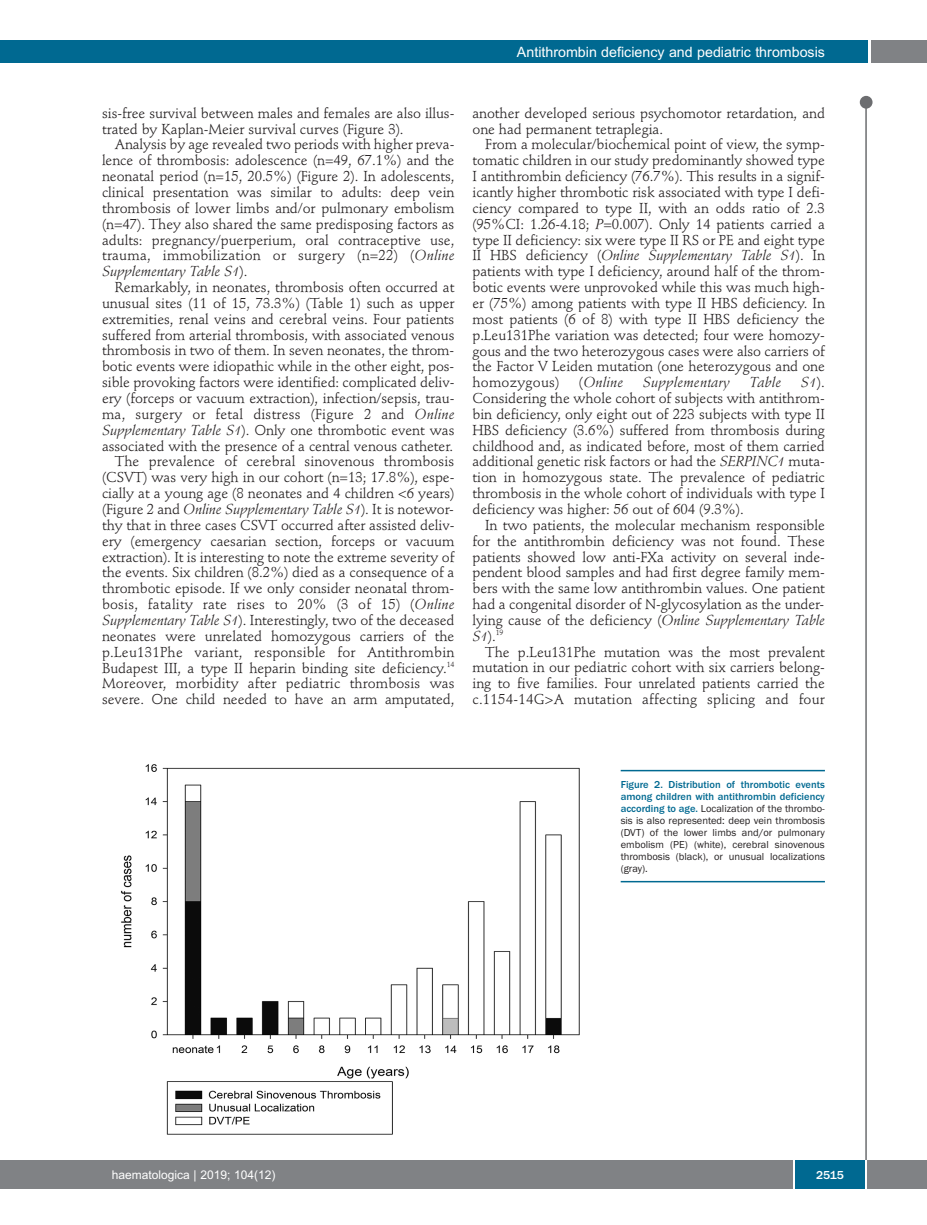
<style>
.page{position:relative;width:927px;height:1225px;background:#fff}
.page>*{position:absolute;margin:0;border:0;box-sizing:border-box;transform-origin:0 0}
.t1{font:14.25px/15.9px "Stempel Schneidler";letter-spacing:-.005em;color:#231f20;text-align:justify}
.t2{font:14.25px "Arial";color:#fff}
.t3{font:italic 14.25px "Stempel Schneidler";letter-spacing:.015em;color:#231f20}
.t4{font:12px "Arial";color:#fff}
.t5{font:500 12px "Franklin Gothic";color:#fff}
.t6{font:10.5px/12px "Franklin Gothic";color:#231f20;text-align:justify}
.s1{font-style:italic}
.s2{font-style:normal}
.s3{font-weight:500;color:#006991}
</style>
<div class="page">
<div style="left:860px;top:96px;width:12px;height:13px;background:#6c6d70;border-radius:50%"></div>
<hr style="left:865px;top:98px;width:2px;height:1062px;background:#6c6d70">
<div style="left:871px;top:40px;width:56px;height:22px;background:#808285"></div>
<div style="left:18px;top:40px;width:849px;height:22px;background:#006991"></div>
<div style="left:17px;top:1160px;width:910px;height:28px;background:#808285"></div>
<div style="left:795px;top:1160px;width:70px;height:28px;background:#006991"></div>
<hr style="left:793px;top:1160px;width:2px;height:28px;background:#fff">
<hr style="left:865px;top:1160px;width:2px;height:28px;background:#fff">
<div style="left:0;top:40px;width:19px;height:22px;background:#006991"></div>
<div style="left:0;top:1160px;width:18px;height:28px;background:#808285"></div>
<img style="left:121px;top:764px;width:459px;height:371px">
<hr style="left:621px;top:770px;width:204px;height:1px;background:#006991">
<hr style="left:621px;top:881px;width:204px;height:1px;background:#006991">
<p class="t2" style="left:517px;top:44px;width:310px">Antithrombin deficiency and pediatric thrombosis</p>
<p class="t1" style="left:102px;top:106px;width:354px">sis-free survival between males and females are also illus&shy;trated by Kaplan-Meier survival curves (Figure 3).</p>
<p class="t1" style="left:102px;top:138px;width:354px;text-indent:13px">Analysis by age revealed two periods with higher preva&shy;lence of thrombosis: adolescence (n=49, 67.1%) and the neonatal period (n=15, 20.5%) (Figure 2). In adolescents, clinical presentation was similar to adults: deep vein thrombosis of lower limbs and/or pulmonary embolism (n=47). They also shared the same predisposing factors as adults: pregnancy/puerperium, oral contraceptive use, trauma, immobilization or surgery (n=22) (<span class="s1">Online Supplementary Table S1</span>).</p>
<p class="t1" style="left:102px;top:281px;width:354px;text-align:right">Remarkably, in neonates, thrombosis often occurred at unusual sites (11 of 15, 73.3%) (Table 1) such as upper extremities, renal veins and cerebral veins. Four patients suffered from arterial thrombosis, with associated venous thrombosis in two of them. In seven neonates, the throm&shy;botic events were idiopathic while in the other eight, pos&shy;sible provoking factors were identified: complicated deliv&shy;ery (forceps or vacuum extraction), infection/sepsis, trau&shy;ma, surgery or fetal distress (Figure 2 and <span class="s1">Online Supplementary Table S1</span>). Only one thrombotic event was associated with the presence of a central venous catheter.<br>The prevalence of cerebral sinovenous thrombosis (CSVT) was very high in our cohort (n=13; 17.8%), espe&shy;cially at a young age (8 neonates and 4 children &lt;6 years) (Figure 2 and <span class="s1">Online Supplementary Table S1</span>). It is notewor&shy;thy that in three cases CSVT occurred after assisted deliv&shy;ery (emergency caesarian section, forceps or vacuum extraction). It is interesting to note the extreme severity of the events. Six children (8.2%) died as a consequence of a thrombotic episode. If we only consider neonatal throm&shy;bosis, fatality rate rises to 20% (3 of 15) (<span class="s1">Online Supplementary Table S1</span>). Interestingly, two of the deceased neonates were unrelated homozygous carriers of the p.Leu131Phe variant, responsible for Antithrombin Budapest III, a type II heparin binding site deficiency.<sup>14<br></sup>Moreover, morbidity after pediatric thrombosis was severe. One child needed to have an arm amputated,</p>
<p class="t1" style="left:472px;top:106px;width:354px">another developed serious psychomotor retardation, and one had permanent tetraplegia.</p>
<p class="t1" style="left:472px;top:138px;width:354px;text-indent:13px">From a molecular/biochemical point of view, the symp&shy;tomatic children in our study predominantly showed type I antithrombin deficiency (76.7%). This results in a signif&shy;icantly higher thrombotic risk associated with type I defi&shy;ciency compared to type II, with an odds ratio of 2.3 (95%CI: 1.26-4.18; <span class="s1">P</span>=0.007). Only 14 patients carried a type II deficiency: six were type II RS or PE and eight type II HBS deficiency (<span class="s1">Online Supplementary Table S1</span>). In patients with type I deficiency, around half of the throm&shy;botic events were unprovoked while this was much high&shy;er (75%) among patients with type II HBS deficiency. In most patients (6 of 8) with type II HBS deficiency the p.Leu131Phe variation was detected; four were homozy&shy;gous and the two heterozygous cases were also carriers of the Factor V Leiden mutation (one heterozygous and one homozygous)</p>
<p class="t3" style="left:579px;top:376px;width:46px"><span class="s2">(</span>Online</p>
<p class="t3" style="left:643px;top:376px;width:89px">Supplementary</p>
<p class="t3" style="left:749px;top:376px;width:33px">Table</p>
<p class="t1" style="left:472px;top:376px;width:354px;text-indent:328px"><span class="s1">S1</span>).<br>Considering the whole cohort of subjects with antithrom&shy;bin deficiency, only eight out of 223 subjects with type II HBS deficiency (3.6%) suffered from thrombosis during childhood and, as indicated before, most of them carried additional genetic risk factors or had the <span class="s1">SERPINC1</span> muta&shy;tion in homozygous state. The prevalence of pediatric thrombosis in the whole cohort of individuals with type I deficiency was higher: 56 out of 604 (9.3%).</p>
<p class="t1" style="left:472px;top:518px;width:354px;text-indent:13px">In two patients, the molecular mechanism responsible for the antithrombin deficiency was not found. These patients showed low anti-FXa activity on several inde&shy;pendent blood samples and had first degree family mem&shy;bers with the same low antithrombin values. One patient had a congenital disorder of N-glycosylation as the under&shy;lying cause of the deficiency (<span class="s1">Online Supplementary Table S1</span>).<sup>19</sup></p>
<p class="t1" style="left:472px;top:645px;width:354px;text-indent:13px">The p.Leu131Phe mutation was the most prevalent mutation in our pediatric cohort with six carriers belong&shy;ing to five families. Four unrelated patients carried the c.1154-14G&gt;A mutation affecting splicing and four</p>
<p class="t6" style="left:621px;top:778px;width:206px"><span class="s3">Figure 2. Distribution of thrombotic events among children with antithrombin deficiency according to age.</span> Localization of the thrombo&shy;sis is also represented: deep vein thrombosis (DVT) of the lower limbs and/or pulmonary embolism (PE) (white), cerebral sinovenous thrombosis (black), or unusual localizations (gray).</p>
<p class="t4" style="left:112px;top:1167px;width:165px">haematologica | 2019; 104(12)</p>
<p class="t5" style="left:816px;top:1167px;width:29px">2515</p>
</div>
